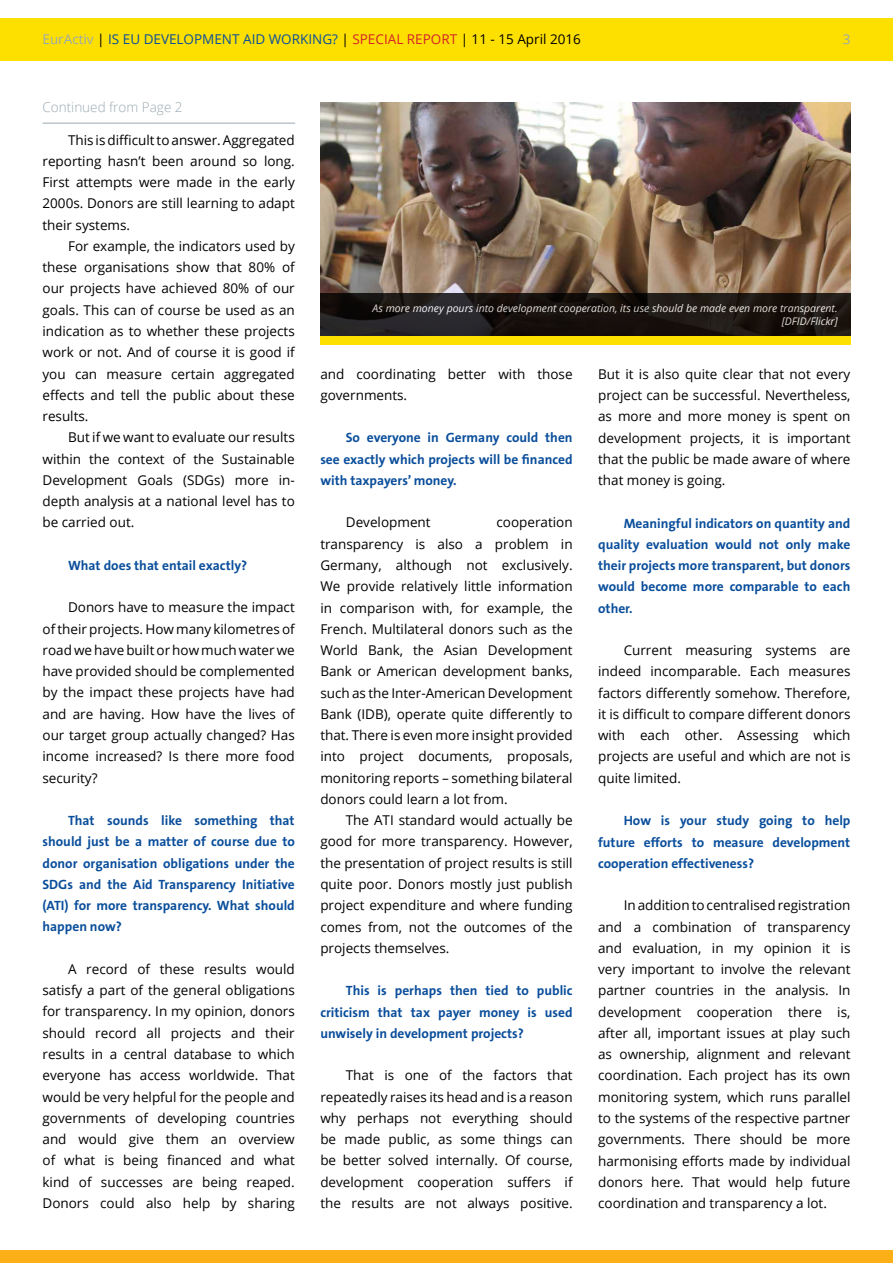
<style>
.page{position:relative;width:893px;height:1263px;background:#fff}
.page>*{position:absolute;margin:0;border:0;box-sizing:border-box;transform-origin:0 0}
.t1{font:13.5px/21.3px "Open Sans";color:#000;text-align:justify}
.t2{font:700 13.5px/21.3px "The Sans B7";color:#0a4e9b;text-align:justify}
.t3{font:13.5px "Open Sans";color:#0a4e9b}
.t4{font:300 13.5px "Open Sans";color:#9aa9b1}
.t5{font:13.5px "Open Sans";color:#9aa9b1}
.t6{font:italic 10.5px/12.6px "Open Sans";color:#fff;text-align:right}
.s1{color:#9aa9b1}
.s2{color:#000}
.s3{color:#d2232a}
</style>
<div class="page">
<div style="left:0;top:18px;width:893px;height:42px;background:#fee000"></div>
<div style="left:0;top:1250px;width:893px;height:13px;background:#fcaf17"></div>
<img style="left:320px;top:102px;width:530px;height:191px">
<svg style="left:320px;top:293px;width:530px;height:43px;fill:#1a1410"></svg>
<div style="left:320px;top:336px;width:530px;height:8px;background:#fee000"></div>
<hr style="left:43px;top:123px;width:252px;height:1px;background:#9aa9b1">
<p class="t3" style="left:43px;top:30px;width:540px"><span class="s1">EurActiv</span> <span class="s2">|</span> IS EU DEVELOPMENT AID WORKING? <span class="s2">|</span> <span class="s3">SPECIAL REPORT</span> <span class="s2">| 11 - 15 April 2016</span></p>
<p class="t5" style="left:843px;top:30px;width:9px">3</p>
<p class="t4" style="left:43px;top:98px;width:142px">Continued from Page 2</p>
<p class="t1" style="left:43px;top:129px;width:254px;text-indent:26px">This is difficult to answer. Aggregated reporting hasn’t been around so long.<br>First attempts were made in the early 2000s. Donors are still learning to adapt their systems.</p>
<p class="t1" style="left:43px;top:235px;width:254px;text-indent:26px">For example, the indicators used by these organisations show that 80% of our projects have achieved 80% of our goals. This can of course be used as an indication as to whether these projects work or not. And of course it is good if you can measure certain aggregated effects and tell the public about these results.</p>
<p class="t1" style="left:43px;top:426px;width:254px;text-indent:26px">But if we want to evaluate our results within the context of the Sustainable Development Goals (SDGs) more in&shy;depth analysis at a national level has to be carried out.</p>
<p class="t2" style="left:68px;top:555px;width:181px">What does that entail exactly?</p>
<p class="t1" style="left:43px;top:596px;width:254px;text-indent:26px">Donors have to measure the impact of their projects. How many kilometres of road we have built or how much water we have provided should be complemented by the impact these projects have had and are having. How have the lives of our target group actually changed? Has income increased? Is there more food security?</p>
<p class="t2" style="left:43px;top:810px;width:254px;text-indent:26px">That sounds like something that should just be a matter of course due to donor organisation obligations under the SDGs and the Aid Transparency Initiative (ATI) for more transparency. What should happen now?</p>
<p class="t1" style="left:43px;top:958px;width:254px;text-indent:26px">A record of these results would satisfy a part of the general obligations for transparency. In my opinion, donors should record all projects and their results in a central database to which everyone has access worldwide. That would be very helpful for the people and governments of developing countries and would give them an overview of what is being financed and what kind of successes are being reaped.<br>Donors could also help by sharing</p>
<p class="t6" style="left:373px;top:302px;width:467px">As more money pours into development cooperation, its use should be made even more transparent. [DFID/Flickr]</p>
<p class="t1" style="left:320px;top:363px;width:254px">and coordinating better with those governments.</p>
<p class="t2" style="left:320px;top:428px;width:254px;text-indent:26px">So everyone in Germany could then see exactly which projects will be financed with taxpayers’ money.</p>
<p class="t1" style="left:346px;top:512px;width:86px">Development</p>
<p class="t1" style="left:320px;top:512px;width:254px;text-indent:176px">cooperation transparency is also a problem in Germany, although not exclusively.<br>We provide relatively little information in comparison with, for example, the French. Multilateral donors such as the World Bank, the Asian Development Bank or American development banks, such as the Inter-American Development Bank (IDB), operate quite differently to that. There is even more insight provided into project documents, proposals, monitoring reports – something bilateral donors could learn a lot from.</p>
<p class="t1" style="left:320px;top:809px;width:254px;text-indent:26px">The ATI standard would actually be good for more transparency. However, the presentation of project results is still quite poor. Donors mostly just publish project expenditure and where funding comes from, not the outcomes of the projects themselves.</p>
<p class="t2" style="left:320px;top:980px;width:254px;text-indent:26px">This is perhaps then tied to public criticism that tax payer money is used unwisely in development projects?</p>
<p class="t1" style="left:320px;top:1064px;width:254px;text-indent:26px">That is one of the factors that repeatedly raises its head and is a reason why perhaps not everything should be made public, as some things can be better solved internally. Of course, development cooperation suffers if the results are not always positive.</p>
<p class="t1" style="left:598px;top:363px;width:254px">But it is also quite clear that not every project can be successful. Nevertheless, as more and more money is spent on development projects, it is important that the public be made aware of where that money is going.</p>
<p class="t2" style="left:598px;top:513px;width:254px;text-indent:26px">Meaningful indicators on quantity and quality evaluation would not only make their projects more transparent, but donors would become more comparable to each other.</p>
<p class="t1" style="left:598px;top:639px;width:254px;text-indent:26px">Current measuring systems are indeed incomparable. Each measures factors differently somehow. Therefore, it is difficult to compare different donors with each other. Assessing which projects are useful and which are not is quite limited.</p>
<p class="t2" style="left:598px;top:810px;width:254px;text-indent:26px">How is your study going to help future efforts to measure development cooperation effectiveness?</p>
<p class="t1" style="left:598px;top:894px;width:254px;text-indent:26px">In addition to centralised registration and a combination of transparency and evaluation, in my opinion it is very important to involve the relevant partner countries in the analysis. In development cooperation there is, after all, important issues at play such as ownership, alignment and relevant coordination. Each project has its own monitoring system, which runs parallel to the systems of the respective partner governments. There should be more harmonising efforts made by individual donors here. That would help future coordination and transparency a lot.</p>
</div>
